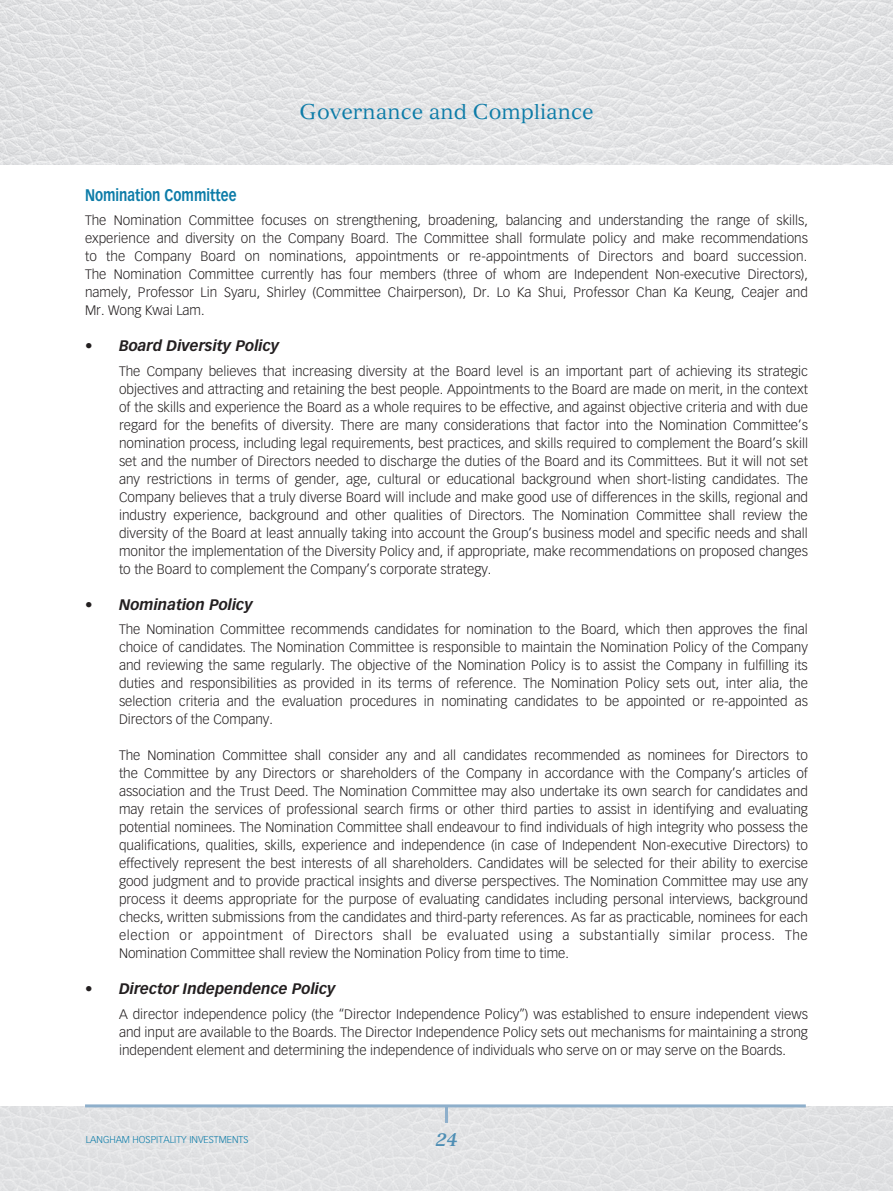
<style>
.page{position:relative;width:893px;height:1191px;background:#fff}
.page>*{position:absolute;margin:0;border:0;box-sizing:border-box;transform-origin:0 0}
.t1{font:21px "Versailles LT Std";color:#0d7ca8}
.t2{font:italic 700 18px "Versailles LT Std";color:#4e8eb4}
.t3{font:700 16.5px "Vectora LT Std";color:#0d7ca8;scale:.8 1}
.t4{font:italic 700 15px "Vectora LT Std";color:#231f20}
.t5{font:300 13.5px/18px "Vectora LT Std";color:#231f20;text-align:justify}
.t6{font:300 9.75px "Vectora LT Std";color:#0d7ca8}
</style>
<div class="page">
<img style="left:0;top:0;width:892px;height:1191px">
<div style="left:0;top:166px;width:892px;height:940px;background:#fff"></div>
<hr style="left:445px;top:1106px;width:3px;height:17px;background:#8eafcb">
<hr style="left:85px;top:1104px;width:721px;height:3px;background:#8eafcb">
<h1 class="t1" style="left:300px;top:99px;width:295px">Governance and Compliance</h1>
<p class="t3" style="left:85px;top:185px;width:191px">Nomination Committee</p>
<p class="t5" style="left:85px;top:212px;width:724px">The Nomination Committee focuses on strengthening, broadening, balancing and understanding the range of skills, experience and diversity on the Company Board. The Committee shall formulate policy and make recommendations to the Company Board on nominations, appointments or re-appointments of Directors and board succession.<br>The Nomination Committee currently has four members (three of whom are Independent Non-executive Directors), namely, Professor Lin Syaru, Shirley (Committee Chairperson), Dr. Lo Ka Shui, Professor Chan Ka Keung, Ceajer and Mr. Wong Kwai Lam.</p>
<p class="t4" style="left:85px;top:337px;width:196px">• Board Diversity Policy</p>
<p class="t5" style="left:119px;top:362px;width:690px">The Company believes that increasing diversity at the Board level is an important part of achieving its strategic objectives and attracting and retaining the best people. Appointments to the Board are made on merit, in the context of the skills and experience the Board as a whole requires to be effective, and against objective criteria and with due regard for the benefits of diversity. There are many considerations that factor into the Nomination Committee’s nomination process, including legal requirements, best practices, and skills required to complement the Board’s skill set and the number of Directors needed to discharge the duties of the Board and its Committees. But it will not set any restrictions in terms of gender, age, cultural or educational background when short-listing candidates. The Company believes that a truly diverse Board will include and make good use of differences in the skills, regional and industry experience, background and other qualities of Directors. The Nomination Committee shall review the diversity of the Board at least annually taking into account the Group’s business model and specific needs and shall monitor the implementation of the Diversity Policy and, if appropriate, make recommendations on proposed changes to the Board to complement the Company’s corporate strategy.</p>
<p class="t4" style="left:85px;top:595px;width:169px">• Nomination Policy</p>
<p class="t5" style="left:119px;top:620px;width:690px">The Nomination Committee recommends candidates for nomination to the Board, which then approves the final choice of candidates. The Nomination Committee is responsible to maintain the Nomination Policy of the Company and reviewing the same regularly. The objective of the Nomination Policy is to assist the Company in fulfilling its duties and responsibilities as provided in its terms of reference. The Nomination Policy sets out, inter alia, the selection criteria and the evaluation procedures in nominating candidates to be appointed or re-appointed as Directors of the Company.</p>
<p class="t5" style="left:119px;top:746px;width:690px">The Nomination Committee shall consider any and all candidates recommended as nominees for Directors to the Committee by any Directors or shareholders of the Company in accordance with the Company’s articles of association and the Trust Deed. The Nomination Committee may also undertake its own search for candidates and may retain the services of professional search firms or other third parties to assist in identifying and evaluating potential nominees. The Nomination Committee shall endeavour to find individuals of high integrity who possess the qualifications, qualities, skills, experience and independence (in case of Independent Non-executive Directors) to effectively represent the best interests of all shareholders. Candidates will be selected for their ability to exercise good judgment and to provide practical insights and diverse perspectives. The Nomination Committee may use any process it deems appropriate for the purpose of evaluating candidates including personal interviews, background checks, written submissions from the candidates and third-party references. As far as practicable, nominees for each election or appointment of Directors shall be evaluated using a substantially similar process. The Nomination Committee shall review the Nomination Policy from time to time.</p>
<p class="t4" style="left:85px;top:980px;width:252px">• Director Independence Policy</p>
<p class="t5" style="left:119px;top:1005px;width:690px">A director independence policy (the “Director Independence Policy”) was established to ensure independent views and input are available to the Boards. The Director Independence Policy sets out mechanisms for maintaining a strong independent element and determining the independence of individuals who serve on or may serve on the Boards.</p>
<p class="t6" style="left:86px;top:1134px;width:164px">LANGHAM HOSPITALITY INVESTMENTS</p>
<h2 class="t2" style="left:436px;top:1129px;width:23px">24</h2>
</div>
